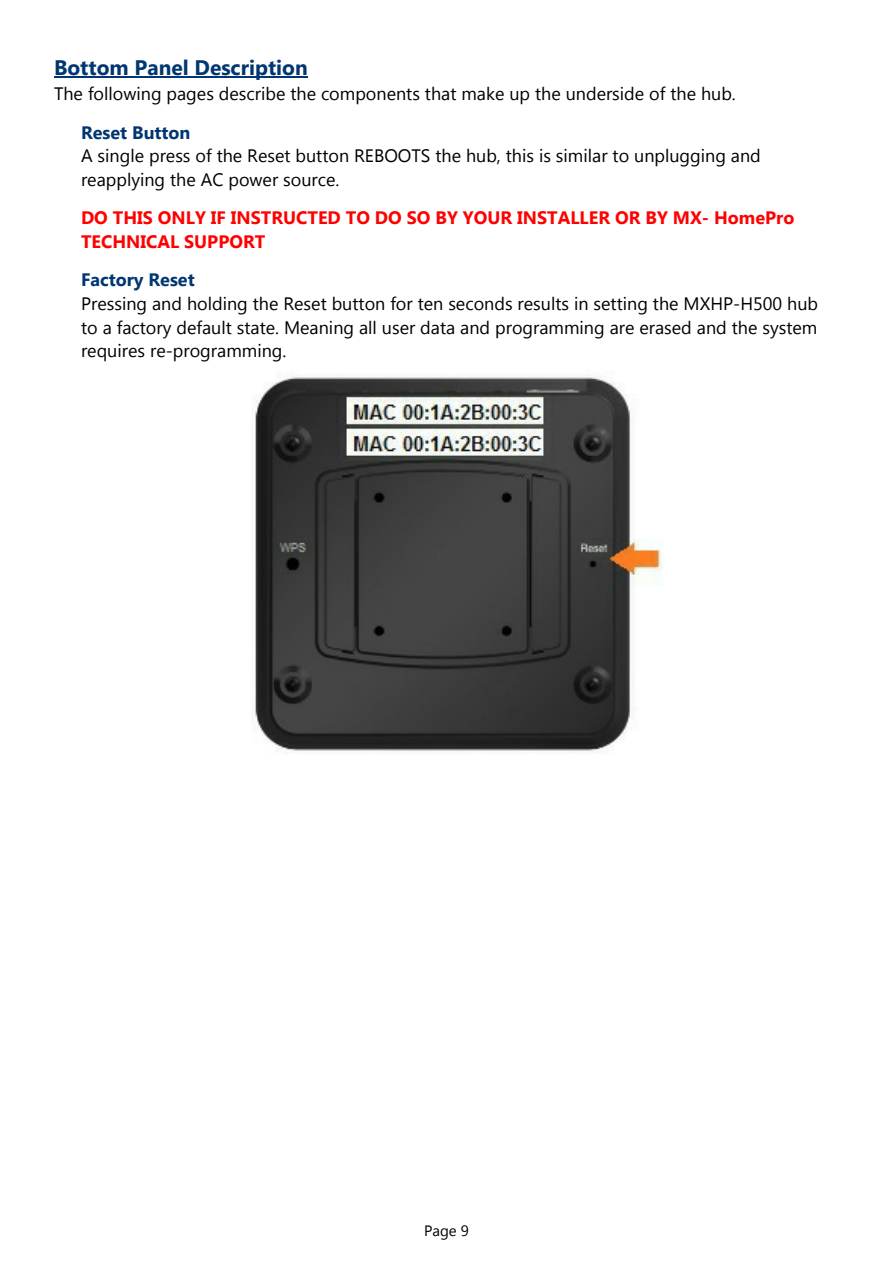
<style>
.page{position:relative;width:893px;height:1263px;background:#fff}
.page>*{position:absolute;margin:0;border:0;box-sizing:border-box;transform-origin:0 0}
.t1{font:700 21px "Microsoft New Tai Lue";color:#003672}
.t2{font:18px/23.5px "Microsoft New Tai Lue";color:#000}
.t3{font:700 18px/23.5px "Microsoft New Tai Lue";color:#f00}
.t4{font:700 18px "Microsoft New Tai Lue";color:#003672}
.t5{font:15px "Microsoft New Tai Lue";color:#000}
</style>
<div class="page">
<hr style="left:54px;top:76px;width:254px;height:2px;background:#003672">
<img style="left:253px;top:376px;width:410px;height:377px">
<p class="t1" style="left:54px;top:59px;width:255px">Bottom Panel Description</p>
<p class="t2" style="left:54px;top:84px;width:683px">The following pages describe the components that make up the underside of the hub.</p>
<p class="t4" style="left:81px;top:125px;width:111px">Reset Button</p>
<p class="t2" style="left:81px;top:146px;width:681px">A single press of the Reset button REBOOTS the hub, this is similar to unplugging and reapplying the AC power source.</p>
<p class="t3" style="left:81px;top:208px;width:715px">DO THIS ONLY IF INSTRUCTED TO DO SO BY YOUR INSTALLER OR BY MX- HomePro<br>TECHNICAL SUPPORT</p>
<p class="t4" style="left:81px;top:273px;width:115px">Factory Reset</p>
<p class="t2" style="left:81px;top:294px;width:739px;text-align:justify">Pressing and holding the Reset button for ten seconds results in setting the MXHP-H500 hub to a factory default state. Meaning all user data and programming are erased and the system requires re-programming.</p>
<p class="t5" style="left:424px;top:1225px;width:46px">Page 9</p>
</div>
